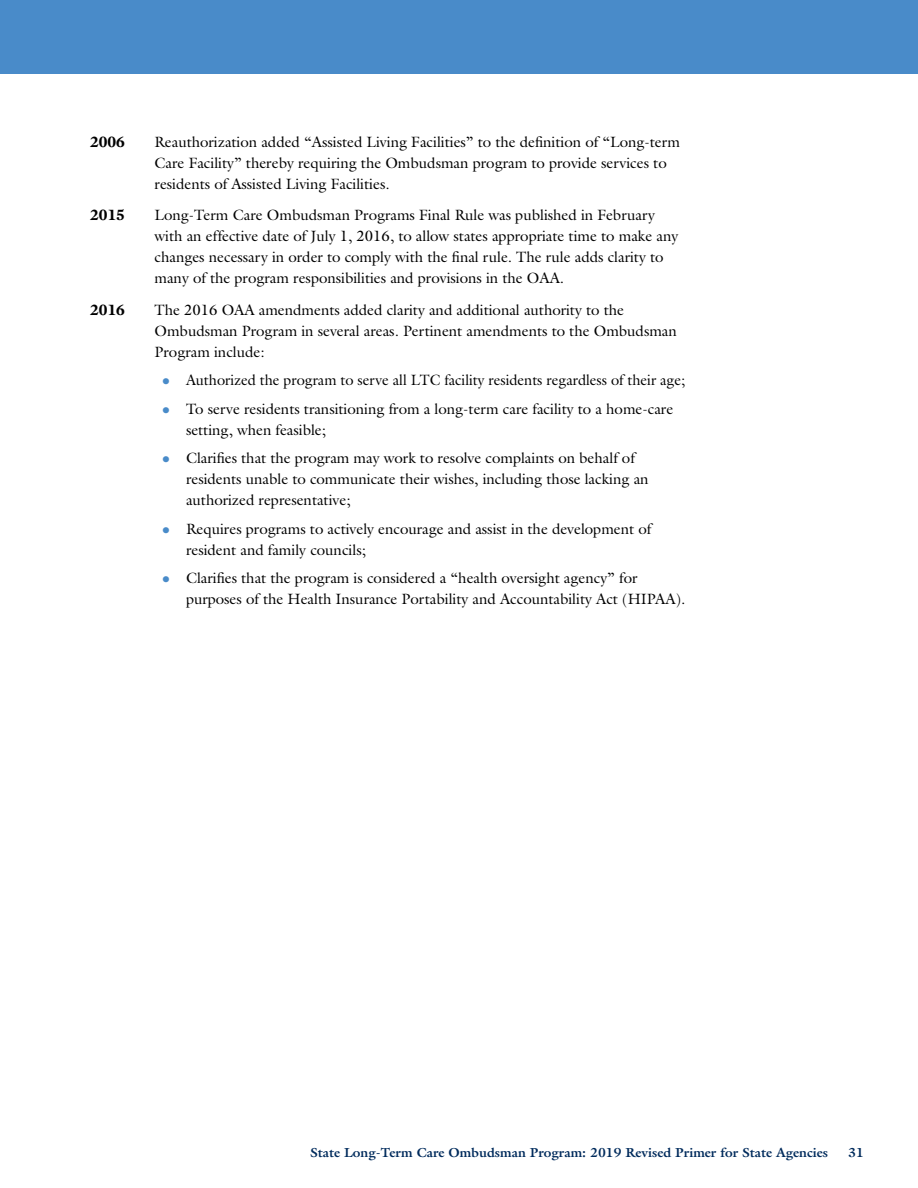
<style>
.page{position:relative;width:918px;height:1188px;background:#fff}
.page>*{position:absolute;margin:0;border:0;box-sizing:border-box;transform-origin:0 0}
.t1{font:15px/21px "Galliard";color:#000}
.t2{font:900 15px "Galliard";color:#000}
.t3{font:700 13.2px "Galliard";color:#002b5c}
</style>
<div class="page">
<div style="left:0;top:0;width:918px;height:73px;background:#498bc9"></div>
<p class="t2" style="left:90px;top:133px;width:36px">2006</p>
<p class="t1" style="left:154px;top:131px;width:527px">Reauthorization added “Assisted Living Facilities” to the definition of “Long-term<br>Care Facility” thereby requiring the Ombudsman program to provide services to residents of Assisted Living Facilities.</p>
<p class="t2" style="left:90px;top:206px;width:36px">2015</p>
<p class="t1" style="left:154px;top:205px;width:525px">Long-Term Care Ombudsman Programs Final Rule was published in February with an effective date of July 1, 2016, to allow states appropriate time to make any changes necessary in order to comply with the final rule. The rule adds clarity to many of the program responsibilities and provisions in the OAA.</p>
<p class="t2" style="left:90px;top:301px;width:36px">2016</p>
<p class="t1" style="left:154px;top:299px;width:524px">The 2016 OAA amendments added clarity and additional authority to the<br>Ombudsman Program in several areas. Pertinent amendments to the Ombudsman<br>Program include:</p>
<p class="t1" style="left:186px;top:366px;width:501px;line-height:28.5px">Authorized the program to serve all LTC facility residents regardless of their age;<br>To serve residents transitioning from a long-term care facility to a home-care</p>
<p class="t1" style="left:186px;top:415px;width:450px;line-height:28.5px">setting, when feasible;<br>Clarifies that the program may work to resolve complaints on behalf of</p>
<p class="t1" style="left:186px;top:469px;width:464px">residents unable to communicate their wishes, including those lacking an authorized representative;</p>
<p class="t1" style="left:186px;top:518px;width:467px">Requires programs to actively encourage and assist in the development of resident and family councils;</p>
<p class="t1" style="left:186px;top:568px;width:501px">Clarifies that the program is considered a “health oversight agency” for purposes of the Health Insurance Portability and Accountability Act (HIPAA).</p>
<p class="t3" style="left:310px;top:1143px;width:519px">State Long-Term Care Ombudsman Program: 2019 Revised Primer for State Agencies</p>
<p class="t3" style="left:848px;top:1143px;width:17px">31</p>
</div>
